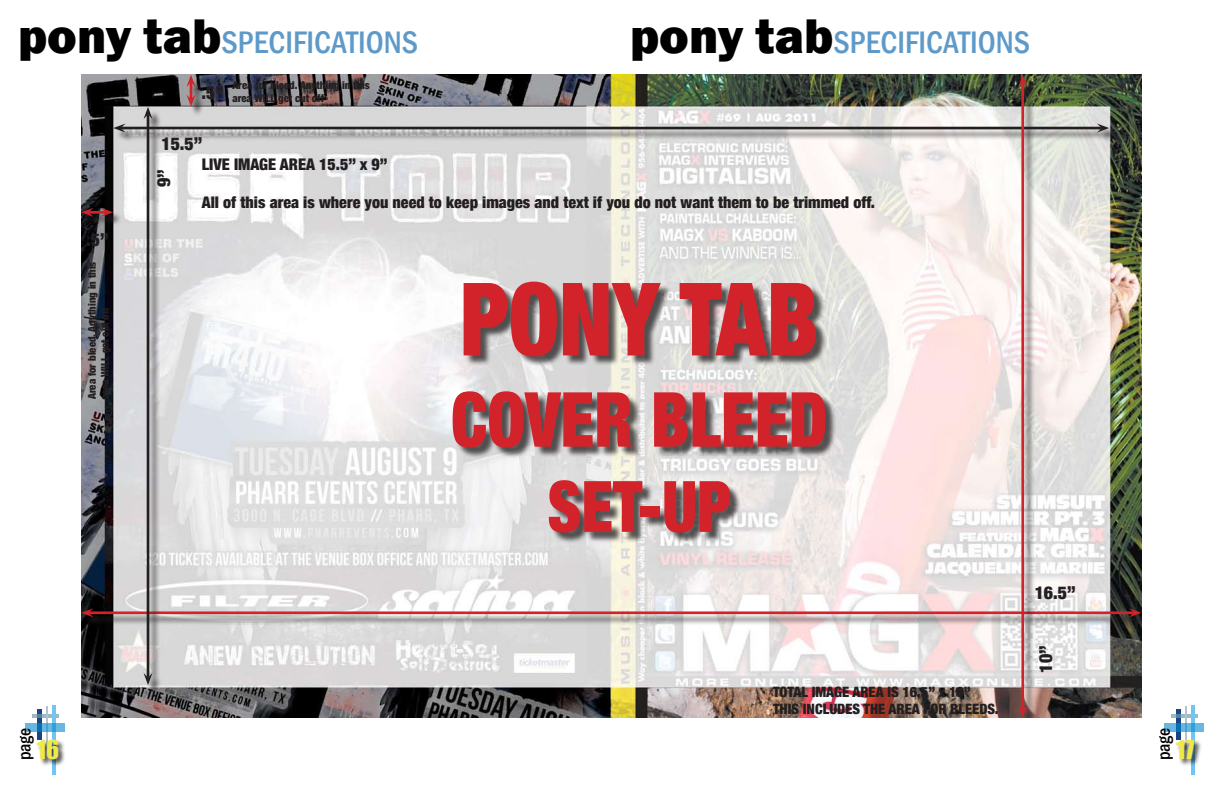
<style>
.page{position:relative;width:1224px;height:792px;background:#fff}
.page>*{position:absolute;margin:0;border:0;box-sizing:border-box;transform-origin:0 0}
.t1{font:900 condensed 101.4px "Helvetica Neue";color:#d2232a;scale:.89 1}
.t2{font:900 condensed 76px "Helvetica Neue";color:#d2232a;scale:.89 1}
.t3{font:900 condensed 71px "Helvetica Neue";color:#d2232a;scale:.89 1}
.t4{font:500 condensed 32px "Franklin Gothic";color:#5e9ac9}
.t5{font:24px "Impact";color:#efe948}
.t6{font:500 condensed 18px "Franklin Gothic";color:#000}
.t7{font:900 condensed 17.9px "Helvetica Neue";color:#231f20}
.t8{font:900 condensed 16.1px "Helvetica Neue";color:#231f20}
.t9{font:900 condensed 14.3px/17.1px "Helvetica Neue";color:#231f20}
.t10{font:900 condensed 10.7px/12.9px "Helvetica Neue";color:#231f20}
.s1{font-weight:800;font-stretch:normal;font-size:50px;color:#000}
</style>
<div class="page">
<hr style="left:37px;top:710px;width:4px;height:30px;background:#184583">
<hr style="left:32px;top:714px;width:27px;height:3px;background:#729cab">
<hr style="left:46px;top:707px;width:1px;height:43px;background:#b5c2d0">
<hr style="left:52px;top:705px;width:4px;height:70px;background:#6ec6f1">
<svg style="left:26px;top:723px;width:39px;height:9px"></svg>
<div style="left:36px;top:739px;width:30px;height:28px;background:#000;opacity:.75"></div>
<hr style="left:1176px;top:710px;width:4px;height:30px;background:#184583">
<hr style="left:1171px;top:714px;width:27px;height:3px;background:#729cab">
<hr style="left:1185px;top:707px;width:1px;height:43px;background:#b5c2d0">
<hr style="left:1191px;top:705px;width:4px;height:70px;background:#6ec6f1">
<svg style="left:1165px;top:723px;width:39px;height:9px"></svg>
<div style="left:1175px;top:739px;width:27px;height:28px;background:#000;opacity:.75"></div>
<img style="left:81px;top:75px;width:1060px;height:642px">
<div style="left:115px;top:125px;width:1004px;height:18px;background:#231f20;opacity:.75"></div>
<hr style="left:121px;top:127px;width:981px;height:2px;background:#231f20">
<svg style="left:113px;top:124px;width:13px;height:9px"></svg>
<svg style="left:1097px;top:124px;width:12px;height:9px"></svg>
<div style="left:82px;top:610px;width:1059px;height:17px;background:#231f20;opacity:.75"></div>
<hr style="left:89px;top:611px;width:1045px;height:3px;background:#d2232a">
<svg style="left:81px;top:608px;width:12px;height:9px"></svg>
<svg style="left:1129px;top:608px;width:12px;height:9px"></svg>
<div style="left:145px;top:108px;width:18px;height:587px;background:#231f20;opacity:.75"></div>
<hr style="left:147px;top:114px;width:2px;height:564px;background:#231f20">
<svg style="left:144px;top:107px;width:9px;height:12px"></svg>
<svg style="left:144px;top:673px;width:9px;height:12px"></svg>
<div style="left:1020px;top:76px;width:17px;height:641px;background:#231f20;opacity:.75"></div>
<hr style="left:1021px;top:82px;width:3px;height:628px;background:#d2232a">
<svg style="left:1018px;top:75px;width:9px;height:12px"></svg>
<svg style="left:1018px;top:705px;width:9px;height:12px"></svg>
<div style="left:188px;top:76px;width:18px;height:40px;background:#231f20;opacity:.75"></div>
<svg style="left:187px;top:75px;width:9px;height:32px"></svg>
<div style="left:82px;top:209px;width:41px;height:18px;background:#231f20;opacity:.75"></div>
<hr style="left:89px;top:211px;width:17px;height:3px;background:#d2232a">
<svg style="left:81px;top:208px;width:12px;height:9px"></svg>
<svg style="left:101px;top:208px;width:12px;height:9px"></svg>
<div style="left:454px;top:283px;width:382px;height:261px;background:#231f20;opacity:.75"></div>
<h3 class="t4" style="left:18px;top:21px;width:402px"><span class="s1">pony tab</span>SPECIFICATIONS</h3>
<p class="t7" style="left:202px;top:82px;width:24px">.5”</p>
<p class="t10" style="left:232px;top:79px;width:139px">Area for bleed. Anything in this area WILL get cut off</p>
<p class="t7" style="left:161px;top:133px;width:43px">15.5”</p>
<h3 class="t4" style="left:630px;top:21px;width:402px"><span class="s1">pony tab</span>SPECIFICATIONS</h3>
<p class="t7" style="left:86px;top:228px;width:24px">.5”</p>
<p class="t10" style="left:85px;top:399px;width:139px;rotate:-90deg">Area for bleed. Anything in this area WILL get cut off</p>
<p class="t6" style="left:13px;top:760px;width:34px;rotate:-90deg">page</p>
<h3 class="t5" style="left:37px;top:731px;width:24px">16</h3>
<p class="t7" style="left:153px;top:187px;width:19px;rotate:-90deg">9”</p>
<p class="t8" style="left:202px;top:154px;width:187px">LIVE IMAGE AREA 15.5” x 9”</p>
<p class="t8" style="left:202px;top:193px;width:675px">All of this area is where you need to keep images and text if you do not want them to be trimmed off.</p>
<h1 class="t1" style="left:460px;top:257px;width:404px">PONY TAB</h1>
<h2 class="t2" style="left:451px;top:373px;width:425px">COVER BLEED</h2>
<h3 class="t3" style="left:547px;top:463px;width:208px">SET-UP</h3>
<p class="t9" style="left:773px;top:683px;width:227px">TOTAL IMAGE AREA IS 16.5” x 10”<br>THIS INCLUDES THE AREA FOR BLEEDS.</p>
<p class="t7" style="left:1035px;top:582px;width:43px">16.5”</p>
<p class="t7" style="left:1035px;top:673px;width:29px;rotate:-90deg">10”</p>
<p class="t6" style="left:1152px;top:760px;width:34px;rotate:-90deg">page</p>
<h3 class="t5" style="left:1176px;top:731px;width:20px">17</h3>
</div>
